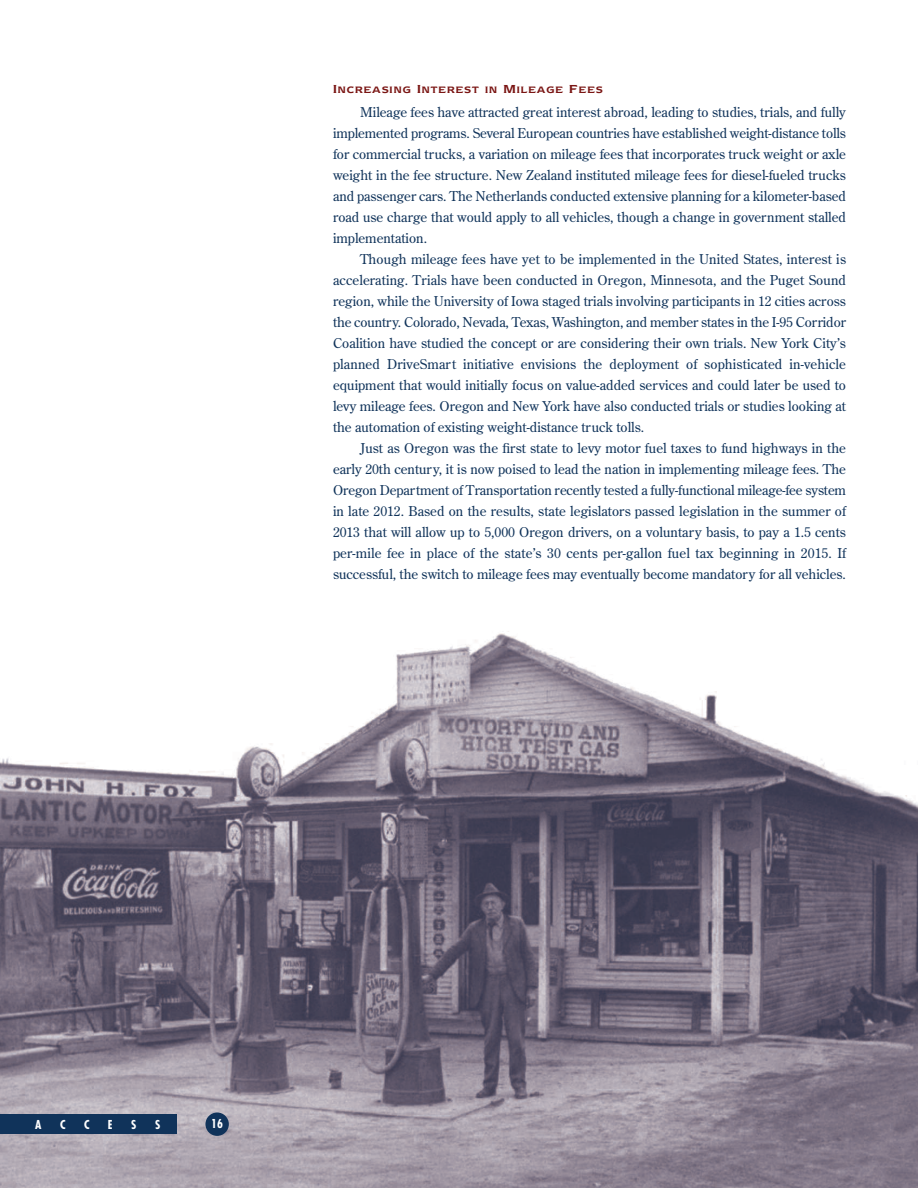
<style>
.page{position:relative;width:918px;height:1188px;background:#fff}
.page>*{position:absolute;margin:0;border:0;box-sizing:border-box;transform-origin:0 0}
.t1{font:13.5px "Century Old Style";color:#10335a}
.t2{font:700 condensed 12px "Futura";color:#fff}
.t3{font:600 10.8px "Newtext IT Cby BT";letter-spacing:.095em;color:#7a1513}
.s1{font-size:13.5px}
</style>
<div class="page">
<img style="left:0;top:631px;width:918px;height:557px">
<div style="left:205px;top:1113px;width:24px;height:23px;background:#10335a;border-radius:50%"></div>
<div style="left:0;top:1114px;width:177px;height:20px;background:#10335a"></div>
<p class="t3" style="left:333px;top:86px;width:271px"><span class="s1">I</span>NCREASING <span class="s1">I</span>NTEREST IN <span class="s1">M</span>ILEAGE <span class="s1">F</span>EES</p>
<p class="t1" style="left:360px;top:107px;width:488px">Mileage fees have attracted great interest abroad, leading to studies, trials, and fully</p>
<p class="t1" style="left:333px;top:128px;width:515px">implemented programs. Several European countries have established weight-distance tolls</p>
<p class="t1" style="left:333px;top:149px;width:515px">for commercial trucks, a variation on mileage fees that incorporates truck weight or axle</p>
<p class="t1" style="left:333px;top:170px;width:515px">weight in the fee structure. New Zealand instituted mileage fees for diesel-fueled trucks</p>
<p class="t1" style="left:333px;top:191px;width:514px">and passenger cars. The Netherlands conducted extensive planning for a kilometer-based</p>
<p class="t1" style="left:333px;top:212px;width:515px">road use charge that would apply to all vehicles, though a change in government stalled</p>
<p class="t1" style="left:333px;top:233px;width:96px">implementation.</p>
<p class="t1" style="left:360px;top:254px;width:488px">Though mileage fees have yet to be implemented in the United States, interest is</p>
<p class="t1" style="left:333px;top:275px;width:515px">accelerating. Trials have been conducted in Oregon, Minnesota, and the Puget Sound</p>
<p class="t1" style="left:333px;top:296px;width:514px">region, while the University of Iowa staged trials involving participants in 12 cities across</p>
<p class="t1" style="left:333px;top:317px;width:514px">the country. Colorado, Nevada, Texas, Washington, and member states in the I-95 Corridor</p>
<p class="t1" style="left:333px;top:338px;width:514px">Coalition have studied the concept or are considering their own trials. New York City’s</p>
<p class="t1" style="left:333px;top:359px;width:515px">planned DriveSmart initiative envisions the deployment of sophisticated in-vehicle</p>
<p class="t1" style="left:333px;top:380px;width:514px">equipment that would initially focus on value-added services and could later be used to</p>
<p class="t1" style="left:333px;top:401px;width:514px">levy mileage fees. Oregon and New York have also conducted trials or studies looking at</p>
<p class="t1" style="left:333px;top:422px;width:313px">the automation of existing weight-distance truck tolls.</p>
<p class="t1" style="left:360px;top:443px;width:487px">Just as Oregon was the first state to levy motor fuel taxes to fund highways in the</p>
<p class="t1" style="left:333px;top:464px;width:514px">early 20th century, it is now poised to lead the nation in implementing mileage fees. The</p>
<p class="t1" style="left:333px;top:485px;width:515px">Oregon Department of Transportation recently tested a fully-functional mileage-fee system</p>
<p class="t1" style="left:333px;top:506px;width:515px">in late 2012. Based on the results, state legislators passed legislation in the summer of</p>
<p class="t1" style="left:333px;top:527px;width:515px">2013 that will allow up to 5,000 Oregon drivers, on a voluntary basis, to pay a 1.5 cents</p>
<p class="t1" style="left:333px;top:548px;width:515px">per-mile fee in place of the state’s 30 cents per-gallon fuel tax beginning in 2015. If</p>
<p class="t1" style="left:333px;top:569px;width:514px">successful, the switch to mileage fees may eventually become mandatory for all vehicles.</p>
<p class="t2" style="left:35px;top:1119px;width:8px">A</p>
<p class="t2" style="left:60px;top:1119px;width:7px">C</p>
<p class="t2" style="left:84px;top:1119px;width:7px">C</p>
<p class="t2" style="left:108px;top:1119px;width:6px">E</p>
<p class="t2" style="left:131px;top:1119px;width:7px">S</p>
<p class="t2" style="left:155px;top:1119px;width:7px">S</p>
<p class="t2" style="left:211px;top:1118px;width:13px">16</p>
</div>
